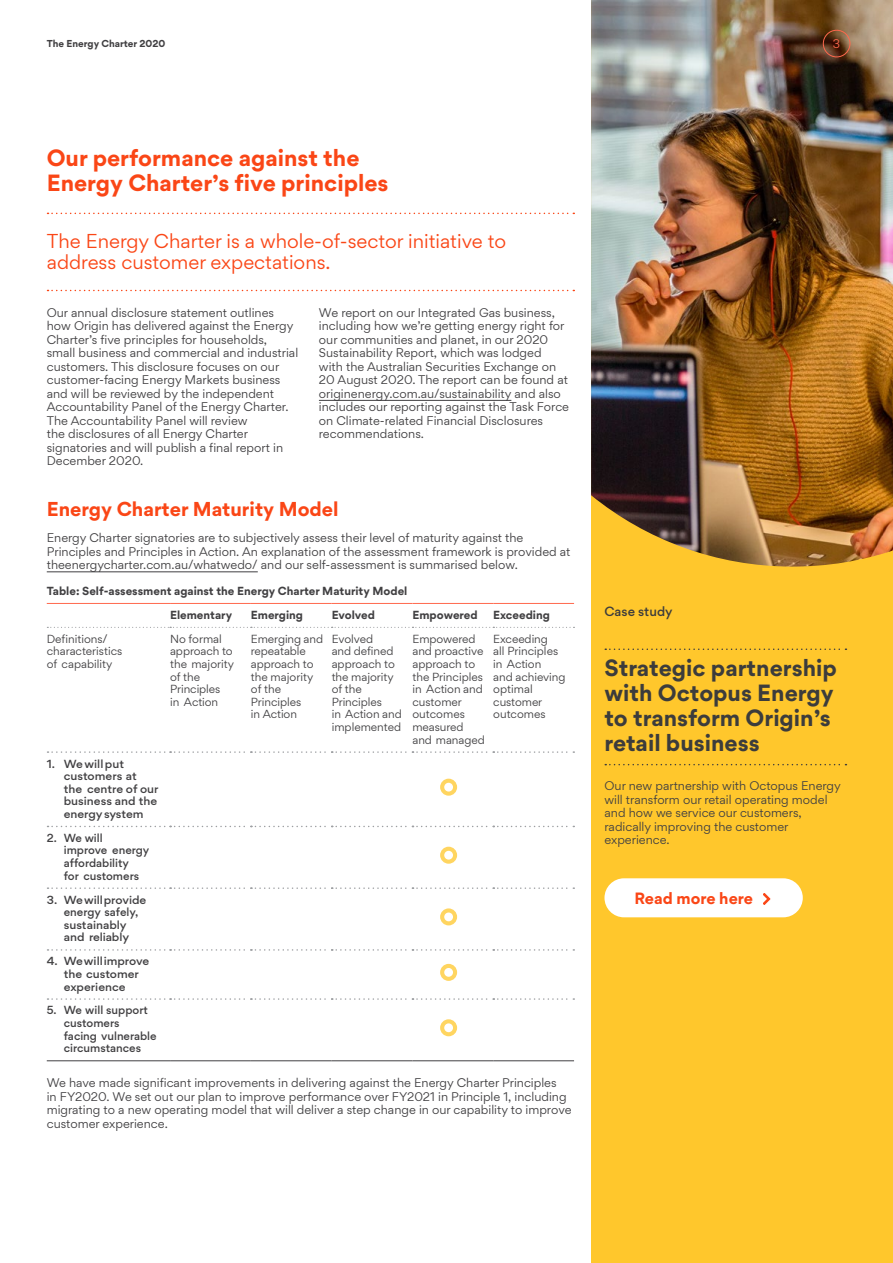
<style>
.page{position:relative;width:893px;height:1263px;background:#fff}
.page>*{position:absolute;margin:0;border:0;box-sizing:border-box;transform-origin:0 0}
.t1{font:700 21px/25.2px "Origin Gordita";color:#3c3c3c}
.t2{font:700 21px/25.2px "Origin Gordita";color:#fa4616}
.t3{font:18px/21.6px "Origin Gordita";color:#fa4616}
.t4{font:700 18px "Origin Gordita";color:#fa4616}
.t5{font:700 14.7px "Origin Gordita";color:#fa4616}
.t6{font:500 12px "Origin Gordita";color:#3c3c3c}
.t7{font:11.25px/13.5px "Origin Gordita";color:#414042}
.t8{font:11.25px "Origin Gordita";color:#ff684d}
.t9{font:10.5px/12.6px "Origin Gordita";letter-spacing:-.005em;color:#414042}
.t10{font:500 10.5px/12.6px "Origin Gordita";color:#414042;scale:1.05 1}
.t11{font:700 10.5px "Origin Gordita";color:#414042}
.t12{font:500 10.5px/12.6px "Origin Gordita";color:#414042}
.t13{font:700 9px "Origin Gordita";color:#414042}
</style>
<div class="page">
<svg style="left:48px;top:213px;width:526px;height:1px"></svg>
<svg style="left:48px;top:290px;width:526px;height:1px"></svg>
<hr style="left:319px;top:400px;width:192px;height:1px;background:#414042">
<hr style="left:47px;top:572px;width:211px;height:1px;background:#414042">
<hr style="left:47px;top:603px;width:123px;height:1px;background:#ff684d">
<hr style="left:170px;top:603px;width:81px;height:1px;background:#ff684d">
<hr style="left:251px;top:603px;width:81px;height:1px;background:#ff684d">
<hr style="left:332px;top:603px;width:80px;height:1px;background:#ff684d">
<hr style="left:412px;top:603px;width:81px;height:1px;background:#ff684d">
<hr style="left:493px;top:603px;width:81px;height:1px;background:#ff684d">
<svg style="left:47px;top:627px;width:527px;height:1px"></svg>
<hr style="left:47px;top:1060px;width:123px;height:1px;background:#414042">
<hr style="left:170px;top:1060px;width:81px;height:1px;background:#414042">
<hr style="left:251px;top:1060px;width:81px;height:1px;background:#414042">
<hr style="left:332px;top:1060px;width:80px;height:1px;background:#414042">
<hr style="left:412px;top:1060px;width:81px;height:1px;background:#414042">
<hr style="left:493px;top:1060px;width:81px;height:1px;background:#414042">
<svg style="left:48px;top:751px;width:526px;height:2px"></svg>
<svg style="left:48px;top:826px;width:526px;height:1px"></svg>
<svg style="left:48px;top:887px;width:526px;height:2px"></svg>
<svg style="left:48px;top:949px;width:526px;height:2px"></svg>
<svg style="left:48px;top:998px;width:526px;height:2px"></svg>
<svg style="left:440px;top:779px;width:17px;height:17px"></svg>
<svg style="left:440px;top:847px;width:17px;height:17px"></svg>
<svg style="left:440px;top:908px;width:17px;height:17px"></svg>
<svg style="left:440px;top:964px;width:17px;height:17px"></svg>
<svg style="left:440px;top:1019px;width:17px;height:17px"></svg>
<div style="left:591px;top:0;width:302px;height:1263px;background:#ffc72c"></div>
<svg style="left:605px;top:648px;width:241px;height:2px"></svg>
<svg style="left:605px;top:764px;width:241px;height:1px"></svg>
<div style="left:604px;top:878px;width:199px;height:39px;background:#fff;border-radius:20px"></div>
<svg style="left:763px;top:893px;width:8px;height:12px"></svg>
<img style="left:591px;top:0;width:302px;height:567px">
<div style="left:823px;top:30px;width:27px;height:27px;border:1px solid #ff684d;border-radius:50%"></div>
<p class="t13" style="left:47px;top:36px;width:120px">The Energy Charter 2020</p>
<p class="t8" style="left:833px;top:35px;width:9px">3</p>
<h1 class="t2" style="left:47px;top:145px;width:343px">Our performance against the<br>Energy Charter’s five principles</h1>
<h2 class="t3" style="left:47px;top:230px;width:461px">The Energy Charter is a whole-of-sector initiative to address customer expectations.</h2>
<p class="t7" style="left:47px;top:305px;width:253px">Our annual disclosure statement outlines how Origin has delivered against the Energy Charter’s five principles for households, small business and commercial and industrial customers. This disclosure focuses on our customer-facing Energy Markets business and will be reviewed by the independent Accountability Panel of the Energy Charter.<br>The Accountability Panel will review<br>the disclosures of all Energy Charter signatories and will publish a final report in December 2020.</p>
<p class="t7" style="left:319px;top:305px;width:252px">We report on our Integrated Gas business, including how we’re getting energy right for our communities and planet, in our 2020<br>Sustainability Report, which was lodged<br>with the Australian Securities Exchange on 20 August 2020. The report can be found at originenergy.com.au/sustainability and also includes our reporting against the Task Force on Climate-related Financial Disclosures recommendations.</p>
<h2 class="t4" style="left:47px;top:495px;width:293px">Energy Charter Maturity Model</h2>
<p class="t7" style="left:47px;top:531px;width:525px">Energy Charter signatories are to subjectively assess their level of maturity against the<br>Principles and Principles in Action. An explanation of the assessment framework is provided at theenergycharter.com.au/whatwedo/ and our self-assessment is summarised below.</p>
<p class="t11" style="left:47px;top:582px;width:362px">Table: Self-assessment against the Energy Charter Maturity Model</p>
<p class="t11" style="left:170px;top:606px;width:64px">Elementary</p>
<p class="t11" style="left:251px;top:606px;width:54px">Emerging</p>
<p class="t11" style="left:332px;top:606px;width:45px">Evolved</p>
<p class="t11" style="left:412px;top:606px;width:67px">Empowered</p>
<p class="t11" style="left:493px;top:606px;width:58px">Exceeding</p>
<p class="t9" style="left:47px;top:632px;width:77px">Definitions/ characteristics of capability</p>
<p class="t9" style="left:170px;top:632px;width:66px">No formal approach to the majority of the<br>Principles<br>in Action</p>
<p class="t9" style="left:251px;top:632px;width:74px">Emerging and repeatable approach to the majority of the<br>Principles<br>in Action</p>
<p class="t9" style="left:332px;top:632px;width:72px">Evolved<br>and defined approach to the majority of the<br>Principles<br>in Action and implemented</p>
<p class="t9" style="left:412px;top:632px;width:74px">Empowered and proactive approach to the Principles in Action and customer outcomes measured and managed</p>
<p class="t9" style="left:493px;top:632px;width:74px">Exceeding<br>all Principles in Action<br>and achieving optimal customer outcomes</p>
<p class="t10" style="left:64px;top:757px;width:92px;text-indent:-17px">1. We will put customers at<br>the centre of our business and the energy system</p>
<p class="t12" style="left:64px;top:831px;width:87px;text-indent:-17px">2. We will<br>improve energy affordability<br>for customers</p>
<p class="t10" style="left:64px;top:893px;width:80px;text-indent:-17px">3. We will provide energy safely, sustainably and reliably</p>
<p class="t10" style="left:64px;top:955px;width:83px;text-indent:-17px">4. We will improve the customer experience</p>
<p class="t12" style="left:64px;top:1004px;width:94px;text-indent:-17px">5. We will support customers<br>facing vulnerable circumstances</p>
<p class="t7" style="left:47px;top:1076px;width:526px">We have made significant improvements in delivering against the Energy Charter Principles<br>in FY2020. We set out our plan to improve performance over FY2021 in Principle 1, including migrating to a new operating model that will deliver a step change in our capability to improve customer experience.</p>
<p class="t6" style="left:604px;top:602px;width:70px">Case study</p>
<h1 class="t1" style="left:604px;top:654px;width:234px">Strategic partnership with Octopus Energy to transform Origin’s retail business</h1>
<p class="t7" style="left:604px;top:779px;width:238px">Our new partnership with Octopus Energy will transform our retail operating model and how we service our customers, radically improving the customer experience.</p>
<h3 class="t5" style="left:634px;top:887px;width:120px">Read more here</h3>
</div>
